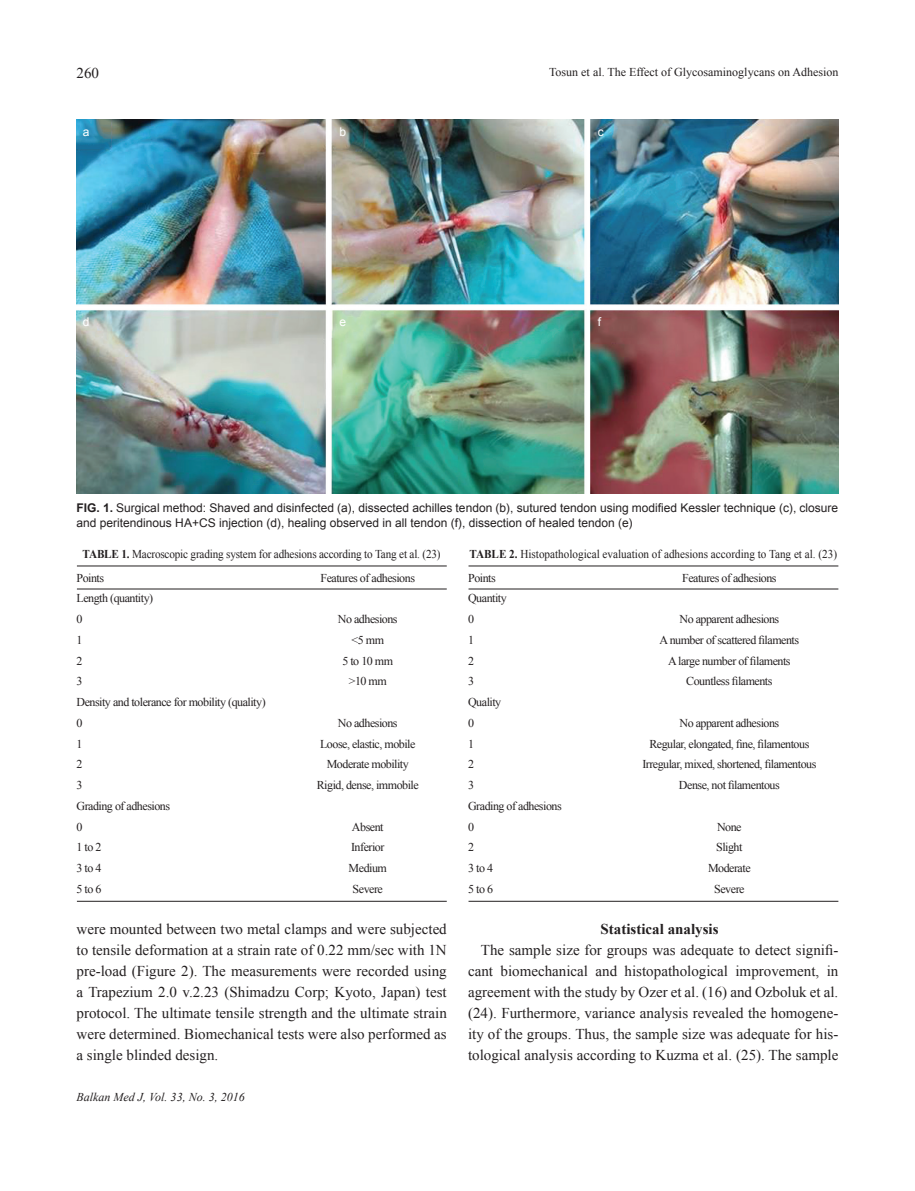
<style>
.page{position:relative;width:915px;height:1191px;background:#fff}
.page>*{position:absolute;margin:0;border:0;box-sizing:border-box;transform-origin:0 0}
.t1{font:15px/21px "Times New Roman";color:#231f20;text-align:justify}
.t2{font:700 15px "Times New Roman";color:#231f20}
.t3{font:12px "Times New Roman";letter-spacing:-.04em;color:#231f20}
.t4{font:12px/15px "Arial";color:#231f20}
.t5{font:12px "Times New Roman";color:#231f20;scale:.93 1}
.t6{font:12px "Times New Roman";letter-spacing:-.015em;color:#231f20;scale:.93 1}
.t7{font:12px "Times New Roman";color:#231f20}
.t8{font:italic 12px "Times New Roman";color:#231f20}
.t9{font:12px "Arial";color:#fff}
.s1{font-weight:700}
</style>
<div class="page">
<img style="left:76px;top:119px;width:762px;height:374px">
<hr style="left:77px;top:589px;width:369px;height:1px;background:#231f20">
<hr style="left:77px;top:901px;width:369px;height:1px;background:#231f20">
<hr style="left:77px;top:566px;width:369px;height:1px;background:#231f20">
<hr style="left:468px;top:589px;width:370px;height:1px;background:#231f20">
<hr style="left:468px;top:901px;width:370px;height:1px;background:#231f20">
<hr style="left:468px;top:566px;width:370px;height:1px;background:#231f20">
<p class="t1" style="left:77px;top:63px;width:24px">260</p>
<p class="t7" style="left:549px;top:64px;width:290px">Tosun et al. The Effect of Glycosaminoglycans on Adhesion</p>
<p class="t9" style="left:83px;top:125px;width:8px">a</p>
<p class="t9" style="left:83px;top:315px;width:8px">d</p>
<p class="t9" style="left:339px;top:125px;width:8px">b</p>
<p class="t9" style="left:339px;top:315px;width:8px">e</p>
<p class="t9" style="left:597px;top:125px;width:7px">c</p>
<p class="t9" style="left:597px;top:315px;width:5px">f</p>
<p class="t4" style="left:76px;top:500px;width:763px"><span class="s1">FIG. 1.</span> Surgical method: Shaved and disinfected (a), dissected achilles tendon (b), sutured tendon using modified Kessler technique (c), closure and peritendinous HA+CS injection (d), healing observed in all tendon (f), dissection of healed tendon (e)</p>
<p class="t6" style="left:83px;top:545px;width:386px"><span class="s1">TABLE 1.</span> Macroscopic grading system for adhesions according to Tang et al. (23)</p>
<p class="t3" style="left:76px;top:569px;width:29px">Points</p>
<p class="t3" style="left:320px;top:569px;width:96px">Features of adhesions</p>
<p class="t3" style="left:76px;top:590px;width:78px">Length (quantity)</p>
<p class="t3" style="left:76px;top:611px;width:7px">0</p>
<p class="t3" style="left:338px;top:611px;width:61px">No adhesions</p>
<p class="t3" style="left:76px;top:632px;width:7px">1</p>
<p class="t3" style="left:351px;top:632px;width:34px">&lt;5 mm</p>
<p class="t3" style="left:76px;top:652px;width:7px">2</p>
<p class="t3" style="left:342px;top:652px;width:52px">5 to 10 mm</p>
<p class="t3" style="left:76px;top:673px;width:7px">3</p>
<p class="t3" style="left:348px;top:673px;width:40px">&gt;10 mm</p>
<p class="t3" style="left:76px;top:694px;width:191px">Density and tolerance for mobility (quality)</p>
<p class="t3" style="left:76px;top:715px;width:7px">0</p>
<p class="t3" style="left:338px;top:715px;width:61px">No adhesions</p>
<p class="t3" style="left:76px;top:735px;width:7px">1</p>
<p class="t3" style="left:320px;top:735px;width:97px">Loose, elastic, mobile</p>
<p class="t3" style="left:76px;top:756px;width:7px">2</p>
<p class="t3" style="left:326px;top:756px;width:83px">Moderate mobility</p>
<p class="t3" style="left:76px;top:777px;width:7px">3</p>
<p class="t3" style="left:316px;top:777px;width:103px">Rigid, dense, immobile</p>
<p class="t3" style="left:76px;top:798px;width:95px">Grading of adhesions</p>
<p class="t3" style="left:76px;top:818px;width:7px">0</p>
<p class="t3" style="left:352px;top:818px;width:33px">Absent</p>
<p class="t3" style="left:76px;top:839px;width:26px">1 to 2</p>
<p class="t3" style="left:351px;top:839px;width:35px">Inferior</p>
<p class="t3" style="left:76px;top:860px;width:26px">3 to 4</p>
<p class="t3" style="left:348px;top:860px;width:40px">Medium</p>
<p class="t3" style="left:76px;top:881px;width:26px">5 to 6</p>
<p class="t3" style="left:352px;top:881px;width:32px">Severe</p>
<p class="t5" style="left:469px;top:545px;width:397px"><span class="s1">TABLE 2.</span> Histopathological evaluation of adhesions according to Tang et al. (23)</p>
<p class="t3" style="left:468px;top:569px;width:29px">Points</p>
<p class="t3" style="left:682px;top:569px;width:96px">Features of adhesions</p>
<p class="t3" style="left:468px;top:590px;width:40px">Quantity</p>
<p class="t3" style="left:468px;top:611px;width:7px">0</p>
<p class="t3" style="left:679px;top:611px;width:101px">No apparent adhesions</p>
<p class="t3" style="left:468px;top:632px;width:7px">1</p>
<p class="t3" style="left:659px;top:632px;width:141px">A number of scattered filaments</p>
<p class="t3" style="left:468px;top:652px;width:7px">2</p>
<p class="t3" style="left:668px;top:652px;width:124px">A large number of filaments</p>
<p class="t3" style="left:468px;top:673px;width:7px">3</p>
<p class="t3" style="left:686px;top:673px;width:88px">Countless filaments</p>
<p class="t3" style="left:468px;top:694px;width:35px">Quality</p>
<p class="t3" style="left:468px;top:715px;width:7px">0</p>
<p class="t3" style="left:679px;top:715px;width:101px">No apparent adhesions</p>
<p class="t3" style="left:468px;top:735px;width:7px">1</p>
<p class="t3" style="left:649px;top:735px;width:161px">Regular, elongated, fine, filamentous</p>
<p class="t3" style="left:468px;top:756px;width:7px">2</p>
<p class="t3" style="left:642px;top:756px;width:175px">Irregular, mixed, shortened, filamentous</p>
<p class="t3" style="left:468px;top:777px;width:7px">3</p>
<p class="t3" style="left:678px;top:777px;width:102px">Dense, not filamentous</p>
<p class="t3" style="left:468px;top:798px;width:95px">Grading of adhesions</p>
<p class="t3" style="left:468px;top:818px;width:7px">0</p>
<p class="t3" style="left:716px;top:818px;width:26px">None</p>
<p class="t3" style="left:468px;top:839px;width:7px">2</p>
<p class="t3" style="left:716px;top:839px;width:28px">Slight</p>
<p class="t3" style="left:468px;top:860px;width:26px">3 to 4</p>
<p class="t3" style="left:707px;top:860px;width:44px">Moderate</p>
<p class="t3" style="left:468px;top:881px;width:26px">5 to 6</p>
<p class="t3" style="left:714px;top:881px;width:32px">Severe</p>
<p class="t1" style="left:76px;top:918px;width:371px">were mounted between two metal clamps and were subjected to tensile deformation at a strain rate of 0.22 mm/sec with 1N pre-load (Figure 2). The measurements were recorded using a Trapezium 2.0 v.2.23 (Shimadzu Corp; Kyoto, Japan) test protocol. The ultimate tensile strength and the ultimate strain were determined. Biomechanical tests were also performed as a single blinded design.</p>
<p class="t2" style="left:600px;top:918px;width:119px">Statistical analysis</p>
<p class="t1" style="left:468px;top:939px;width:371px;text-indent:13px">The sample size for groups was adequate to detect signifi&shy;cant biomechanical and histopathological improvement, in agreement with the study by Ozer et al. (16) and Ozboluk et al. (24). Furthermore, variance analysis revealed the homogene&shy;ity of the groups. Thus, the sample size was adequate for his&shy;tological analysis according to Kuzma et al. (25). The sample</p>
<p class="t8" style="left:77px;top:1088px;width:169px">Balkan Med J, Vol. 33, No. 3, 2016</p>
</div>
